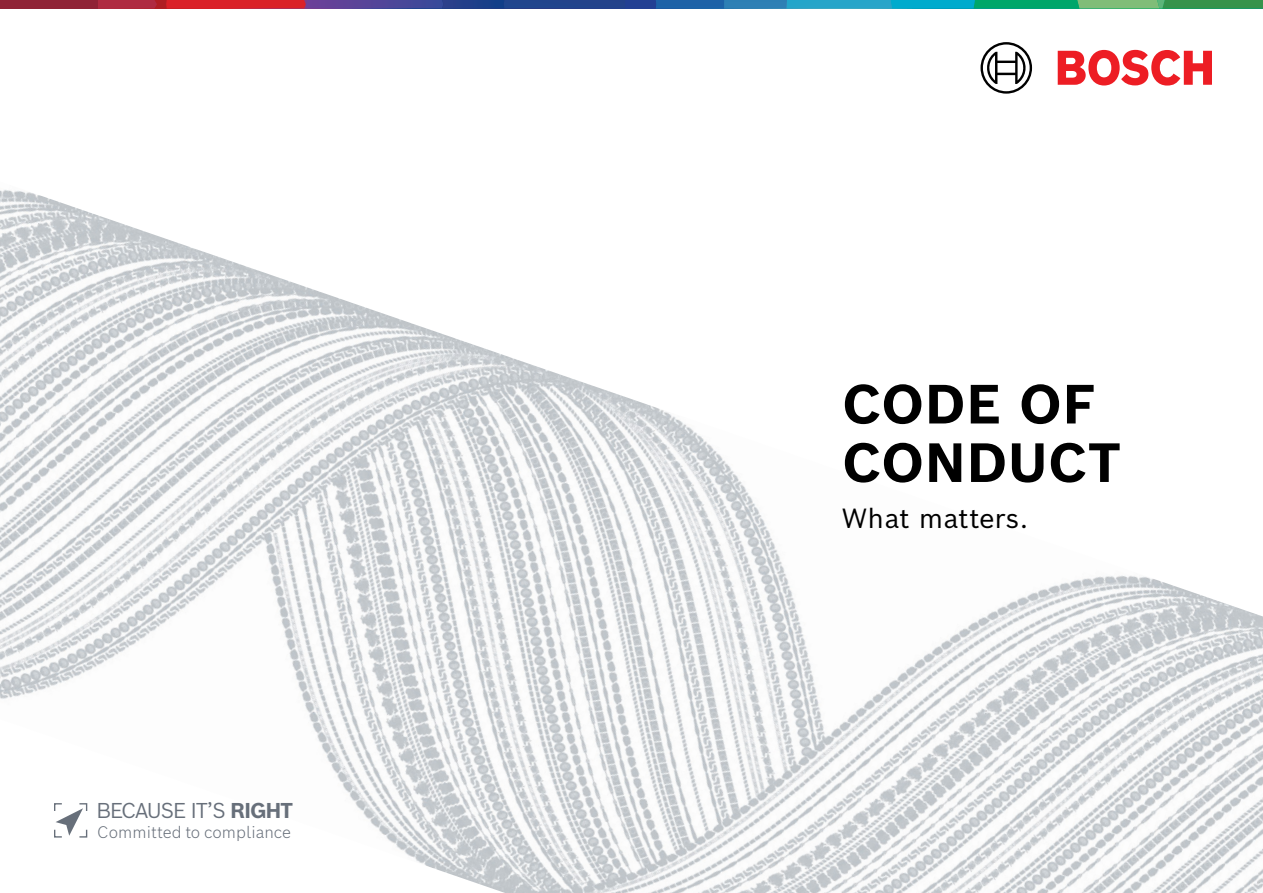
<style>
.page{position:relative;width:1263px;height:893px;background:#fff}
.page>*{position:absolute;margin:0;border:0;box-sizing:border-box;transform-origin:0 0}
.t1{font:700 54px/58.5px "Bosch Sans";letter-spacing:.005em;color:#000}
.t2{font:27px "Bosch Sans";color:#000}
.t3{font:20.85px "Bosch Sans";letter-spacing:-.065em;color:#676f7a}
.t4{font:300 16.2px "Bosch Sans";letter-spacing:.005em;color:#676f7a}
.s1{font-weight:700}
</style>
<div class="page">
<svg style="left:97px;top:0;width:1166px;height:9px;background:#486b80"></svg>
<div style="left:0;top:0;width:97px;height:9px;background:#902336"></div>
<svg style="left:1058px;top:50px;width:154px;height:36px"></svg>
<svg style="left:980px;top:42px;width:52px;height:52px"></svg>
<img style="left:0;top:190px;width:1263px;height:703px">
<svg style="left:54px;top:802px;width:34px;height:36px"></svg>
<p class="t3" style="left:96px;top:793px;width:198px">BECAUSE IT’S <span class="s1">RIGHT</span></p>
<p class="t4" style="left:97px;top:819px;width:195px">Committed to compliance</p>
<p class="t1" style="left:842px;top:370px;width:280px">CODE OF<br>CONDUCT</p>
<p class="t2" style="left:842px;top:496px;width:188px">What matters.</p>
</div>
